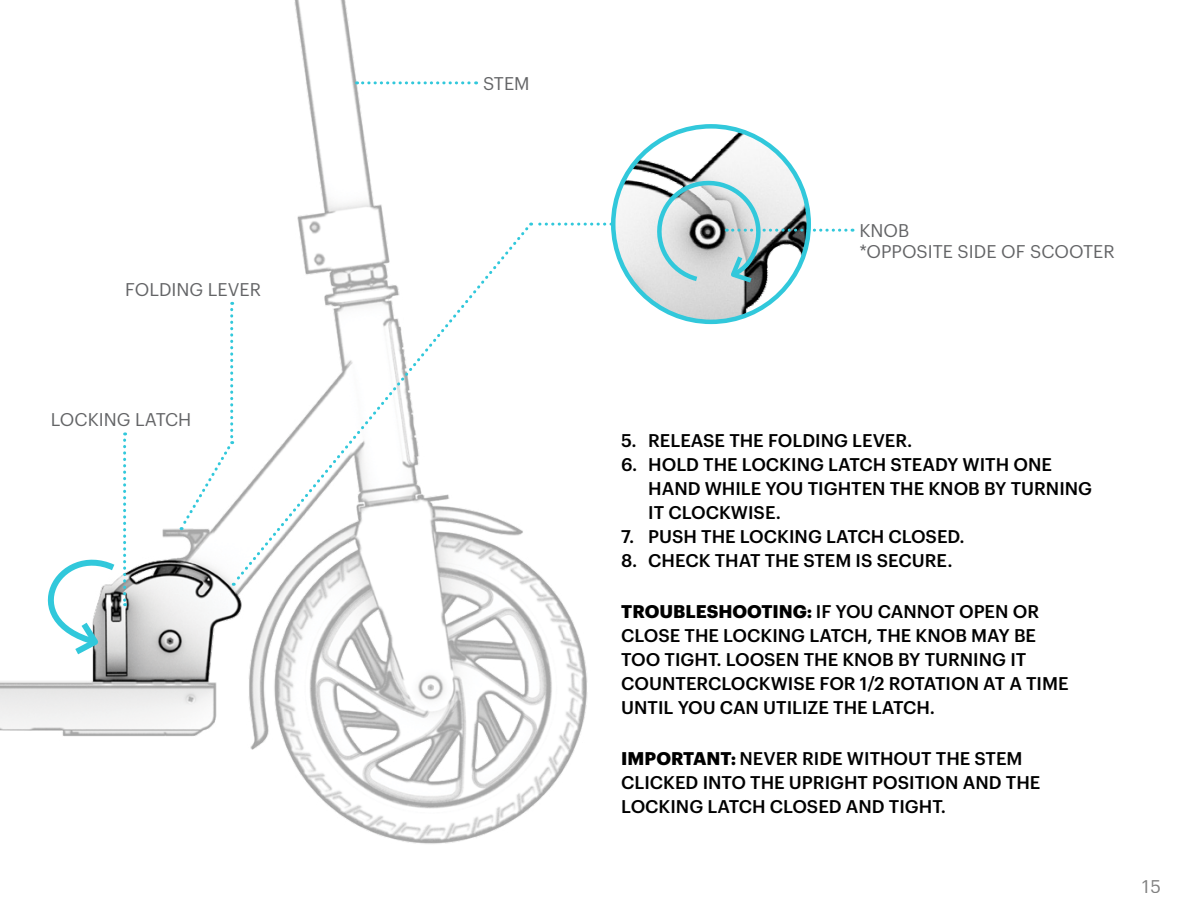
<style>
.page{position:relative;width:1188px;height:918px;background:#fff}
.page>*{position:absolute;margin:0;border:0;box-sizing:border-box;transform-origin:0 0}
.discriptors{font:500 18px/24px "Graphik";color:#000}
.t1{font:18px "Graphik";color:#636466}
.t2{font:18px "Graphik";color:#000}
.s1{font-weight:700}
</style>
<div class="page">
<img style="left:613px;top:126px;width:184px;height:196px">
<img style="left:0;top:0;width:588px;height:844px">
<svg style="left:357px;top:81px;width:120px;height:3px"></svg>
<svg style="left:178px;top:302px;width:53px;height:228px"></svg>
<svg style="left:649px;top:172px;width:197px;height:114px"></svg>
<svg style="left:14px;top:432px;width:112px;height:228px"></svg>
<svg style="left:231px;top:224px;width:300px;height:362px"></svg>
<svg style="left:531px;top:223px;width:74px;height:3px"></svg>
<p class="t1" style="left:125px;top:276px;width:137px">FOLDING LEVER</p>
<p class="t1" style="left:51px;top:406px;width:142px">LOCKING LATCH</p>
<p class="t1" style="left:483px;top:70px;width:48px">STEM</p>
<p class="t1" style="left:860px;top:217px;width:51px">KNOB</p>
<p class="t1" style="left:860px;top:238px;width:257px">*OPPOSITE SIDE OF SCOOTER</p>
<p class="discriptors" style="left:621px;top:426px;width:292px">5. RELEASE THE FOLDING LEVER.</p>
<p class="discriptors" style="left:648px;top:450px;width:445px;text-indent:-27px">6. HOLD THE LOCKING LATCH STEADY WITH ONE<br>HAND WHILE YOU TIGHTEN THE KNOB BY TURNING<br>IT CLOCKWISE.</p>
<p class="discriptors" style="left:621px;top:522px;width:345px">7. PUSH THE LOCKING LATCH CLOSED.</p>
<p class="discriptors" style="left:621px;top:546px;width:333px">8. CHECK THAT THE STEM IS SECURE.</p>
<p class="discriptors" style="left:621px;top:597px;width:449px"><span class="s1">TROUBLESHOOTING:</span> IF YOU CANNOT OPEN OR CLOSE THE LOCKING LATCH, THE KNOB MAY BE TOO TIGHT. LOOSEN THE KNOB BY TURNING IT COUNTERCLOCKWISE FOR 1/2 ROTATION AT A TIME UNTIL YOU CAN UTILIZE THE LATCH.</p>
<p class="discriptors" style="left:621px;top:744px;width:421px"><span class="s1">IMPORTANT:</span> NEVER RIDE WITHOUT THE STEM<br>CLICKED INTO THE UPRIGHT POSITION AND THE<br>LOCKING LATCH CLOSED AND TIGHT.</p>
<p class="t2" style="left:1142px;top:873px;width:20px">15</p>
</div>
